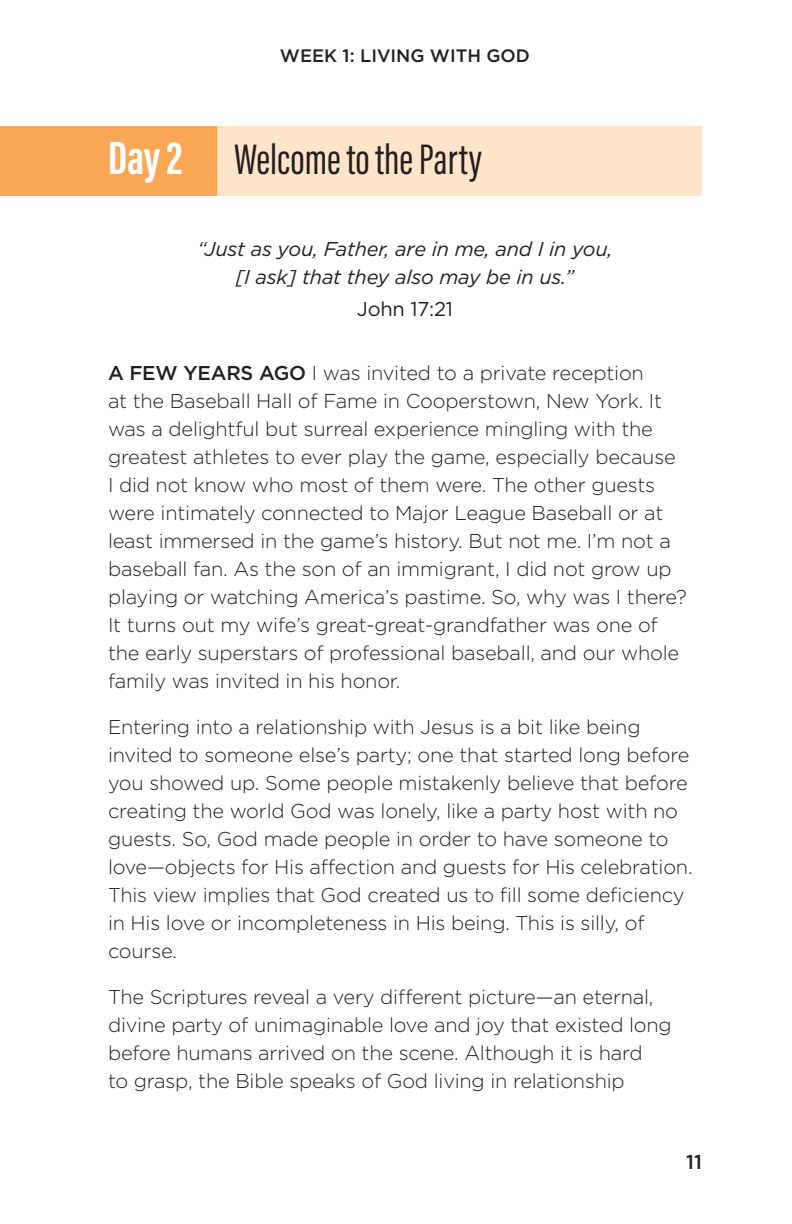
<style>
.page{position:relative;width:792px;height:1224px;background:#fff}
.page>*{position:absolute;margin:0;border:0;box-sizing:border-box;transform-origin:0 0}
.t1{font:44px "Acumin Pro Extra Cond";color:#231f20}
.t2{font:300 20px/28px "Gotham";letter-spacing:-.01em;color:#231f20}
.t3{font:italic 20px/28px "Gotham";letter-spacing:-.01em;color:#231f20;text-align:center}
.t4{font:20px "Gotham";letter-spacing:-.01em;color:#231f20}
.t5{font:500 20px "Gotham";color:#231f20}
.t6{font:500 18px "Gotham";color:#231f20}
.s1{font-weight:700;font-size:48px;color:#fff}
.s2{font-weight:500}
</style>
<div class="page">
<div style="left:0;top:126px;width:702px;height:69px;background:#fee5c9"></div>
<div style="left:0;top:126px;width:217px;height:69px;background:#f9a755"></div>
<p class="t6" style="left:280px;top:45px;width:252px">WEEK 1: LIVING WITH GOD</p>
<p class="t1" style="left:108px;top:132px;width:375px"><span class="s1">Day 2</span> Welcome to the Party</p>
<p class="t3" style="left:197px;top:234px;width:417px">“Just as you, Father, are in me, and I in you, [I ask] that they also may be in us.”</p>
<p class="t4" style="left:357px;top:296px;width:98px">John 17:21</p>
<p class="t2" style="left:108px;top:359px;width:580px"><span class="s2">A FEW YEARS AGO</span> I was invited to a private reception<br>at the Baseball Hall of Fame in Cooperstown, New York. It was a delightful but surreal experience mingling with the greatest athletes to ever play the game, especially because<br>I did not know who most of them were. The other guests were intimately connected to Major League Baseball or at least immersed in the game’s history. But not me. I’m not a baseball fan. As the son of an immigrant, I did not grow up playing or watching America’s pastime. So, why was I there?<br>It turns out my wife’s great-great-grandfather was one of the early superstars of professional baseball, and our whole family was invited in his honor.</p>
<p class="t2" style="left:108px;top:713px;width:586px">Entering into a relationship with Jesus is a bit like being invited to someone else’s party; one that started long before you showed up. Some people mistakenly believe that before creating the world God was lonely, like a party host with no guests. So, God made people in order to have someone to love—objects for His affection and guests for His celebration.<br>This view implies that God created us to fill some deficiency in His love or incompleteness in His being. This is silly, of course.</p>
<p class="t2" style="left:108px;top:983px;width:565px">The Scriptures reveal a very different picture—an eternal, divine party of unimaginable love and joy that existed long before humans arrived on the scene. Although it is hard<br>to grasp, the Bible speaks of God living in relationship</p>
<p class="t5" style="left:686px;top:1151px;width:17px">11</p>
</div>
